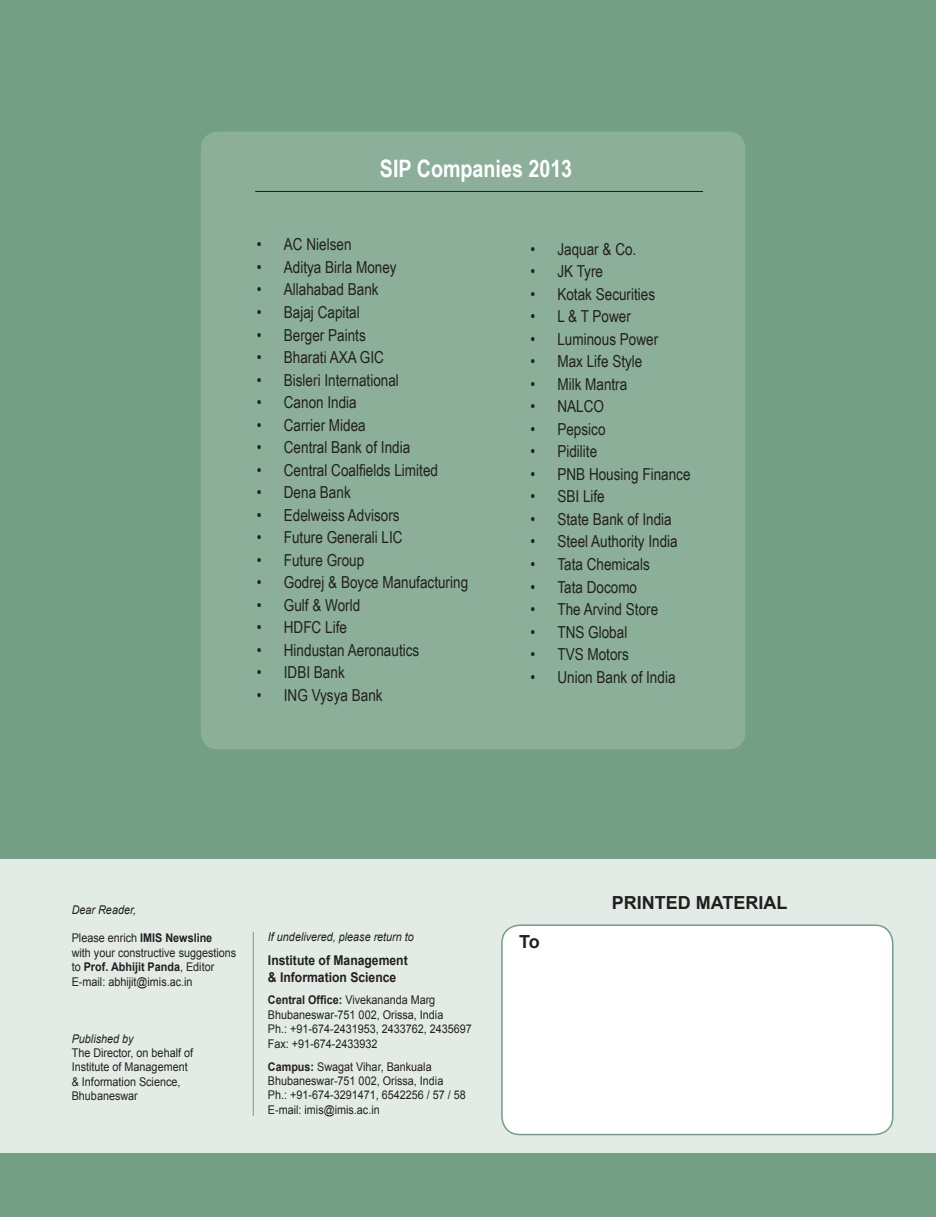
<style>
.page{position:relative;width:936px;height:1217px;background:#fff}
.page>*{position:absolute;margin:0;border:0;box-sizing:border-box;transform-origin:0 0}
.t1{font:700 24px "Arial Narrow";color:#fff}
.t2{font:700 18px "Arial";color:#231f20}
.t3{font:16.5px "Arial Narrow";color:#231f20}
.t4{font:700 13.5px/16.2px "Arial";color:#231f20;scale:.9 1}
.t5{font:12px/14.4px "Arial";color:#231f20;scale:.9 1}
.t6{font:italic 12px "Arial";color:#231f20;scale:.9 1}
.s1{font-weight:700}
</style>
<div class="page">
<div style="left:0;top:0;width:935px;height:1216px;background:#739f84"></div>
<div style="left:201px;top:132px;width:544px;height:617px;background:#8baf98;border-radius:17px"></div>
<div style="left:0;top:859px;width:935px;height:293px;background:#e2ebe5"></div>
<div style="left:502px;top:924px;width:390px;height:210px;background:#fff;border-radius:18px"></div>
<div style="left:501px;top:924px;width:392px;height:210px;border:2px solid #739f84;border-radius:18px"></div>
<hr style="left:253px;top:931px;width:1px;height:184px;background:#739f84">
<hr style="left:255px;top:191px;width:448px;height:1px;background:#231f20">
<h1 class="t1" style="left:380px;top:154px;width:194px">SIP Companies 2013</h1>
<p class="t3" style="left:257px;top:235px;width:96px">• AC Nielsen</p>
<p class="t3" style="left:257px;top:258px;width:141px">• Aditya Birla Money</p>
<p class="t3" style="left:257px;top:280px;width:123px">• Allahabad Bank</p>
<p class="t3" style="left:257px;top:303px;width:104px">• Bajaj Capital</p>
<p class="t3" style="left:257px;top:325px;width:110px">• Berger Paints</p>
<p class="t3" style="left:257px;top:348px;width:129px">• Bharati AXA GIC</p>
<p class="t3" style="left:257px;top:370px;width:144px">• Bisleri International</p>
<p class="t3" style="left:257px;top:393px;width:101px">• Canon India</p>
<p class="t3" style="left:257px;top:415px;width:110px">• Carrier Midea</p>
<p class="t3" style="left:257px;top:438px;width:155px">• Central Bank of India</p>
<p class="t3" style="left:257px;top:460px;width:183px">• Central Coalfields Limited</p>
<p class="t3" style="left:257px;top:483px;width:95px">• Dena Bank</p>
<p class="t3" style="left:257px;top:505px;width:144px">• Edelweiss Advisors</p>
<p class="t3" style="left:257px;top:528px;width:147px">• Future Generali LIC</p>
<p class="t3" style="left:257px;top:550px;width:109px">• Future Group</p>
<p class="t3" style="left:257px;top:573px;width:213px">• Godrej &amp; Boyce Manufacturing</p>
<p class="t3" style="left:257px;top:595px;width:105px">• Gulf &amp; World</p>
<p class="t3" style="left:257px;top:618px;width:92px">• HDFC Life</p>
<p class="t3" style="left:257px;top:640px;width:164px">• Hindustan Aeronautics</p>
<p class="t3" style="left:257px;top:663px;width:89px">• IDBI Bank</p>
<p class="t3" style="left:257px;top:685px;width:127px">• ING Vysya Bank</p>
<p class="t3" style="left:530px;top:239px;width:107px">• Jaquar &amp; Co.</p>
<p class="t3" style="left:530px;top:262px;width:74px">• JK Tyre</p>
<p class="t3" style="left:530px;top:284px;width:126px">• Kotak Securities</p>
<p class="t3" style="left:530px;top:307px;width:102px">• L &amp; T Power</p>
<p class="t3" style="left:530px;top:329px;width:129px">• Luminous Power</p>
<p class="t3" style="left:530px;top:352px;width:113px">• Max Life Style</p>
<p class="t3" style="left:530px;top:374px;width:98px">• Milk Mantra</p>
<p class="t3" style="left:530px;top:397px;width:75px">• NALCO</p>
<p class="t3" style="left:530px;top:419px;width:77px">• Pepsico</p>
<p class="t3" style="left:530px;top:442px;width:68px">• Pidilite</p>
<p class="t3" style="left:530px;top:464px;width:162px">• PNB Housing Finance</p>
<p class="t3" style="left:530px;top:487px;width:76px">• SBI Life</p>
<p class="t3" style="left:530px;top:509px;width:143px">• State Bank of India</p>
<p class="t3" style="left:530px;top:532px;width:149px">• Steel Authority India</p>
<p class="t3" style="left:530px;top:554px;width:121px">• Tata Chemicals</p>
<p class="t3" style="left:530px;top:577px;width:108px">• Tata Docomo</p>
<p class="t3" style="left:530px;top:599px;width:129px">• The Arvind Store</p>
<p class="t3" style="left:530px;top:622px;width:98px">• TNS Global</p>
<p class="t3" style="left:530px;top:644px;width:100px">• TVS Motors</p>
<p class="t3" style="left:530px;top:667px;width:147px">• Union Bank of India</p>
<p class="t6" style="left:72px;top:901px;width:73px">Dear Reader,</p>
<p class="t5" style="left:72px;top:930px;width:184px">Please enrich <span class="s1">IMIS Newsline<br></span>with your constructive suggestions to <span class="s1">Prof. Abhijit Panda</span>, Editor<br>E-mail: abhijit@imis.ac.in</p>
<p class="t6" style="left:72px;top:1030px;width:70px">Published by</p>
<p class="t5" style="left:72px;top:1045px;width:136px">The Director, on behalf of<br>Institute of Management &amp; Information Science,<br>Bhubaneswar</p>
<p class="t6" style="left:268px;top:928px;width:164px">If undelivered, please return to</p>
<p class="t4" style="left:268px;top:952px;width:157px">Institute of Management &amp; Information Science</p>
<p class="t5" style="left:268px;top:992px;width:228px"><span class="s1">Central Office:</span> Vivekananda Marg Bhubaneswar-751 002, Orissa, India<br>Ph.: +91-674-2431953, 2433762, 2435697<br>Fax: +91-674-2433932</p>
<p class="t5" style="left:268px;top:1059px;width:221px"><span class="s1">Campus:</span> Swagat Vihar, Bankuala Bhubaneswar-751 002, Orissa, India<br>Ph.: +91-674-3291471, 6542256 / 57 / 58<br>E-mail: imis@imis.ac.in</p>
<p class="t2" style="left:519px;top:929px;width:22px">To</p>
<p class="t2" style="left:611px;top:890px;width:177px">PRINTED MATERIAL</p>
</div>
